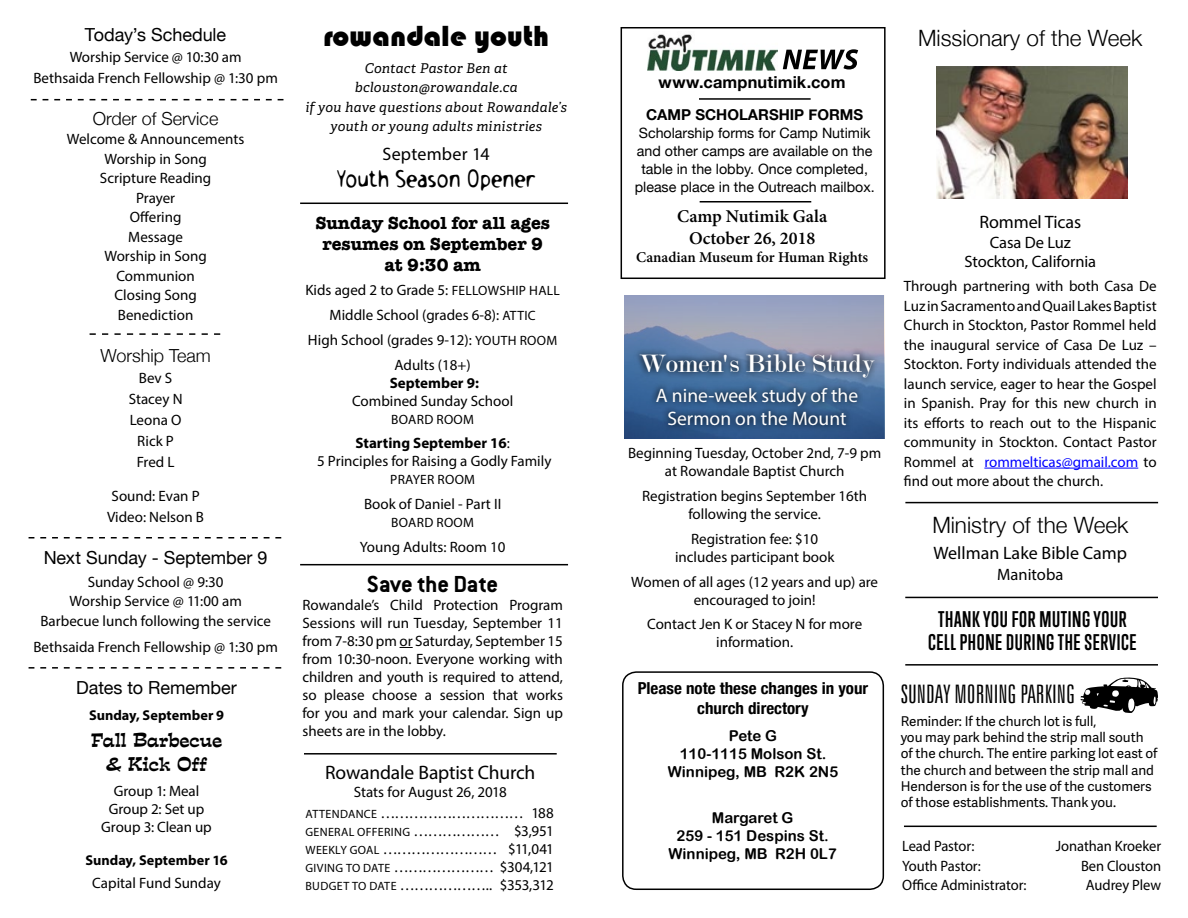
<style>
.page{position:relative;width:1188px;height:918px;background:#fff}
.page>*{position:absolute;margin:0;border:0;box-sizing:border-box;transform-origin:0 0}
.t1{font:30px "Bauhaus 93";color:#000}
.t2{font:27px "Modern";color:#fff}
.t3{font:300 extra-condensed 25.5px "Zurich BT";color:#000;scale:1.04 1}
.t4{font:700 25.5px "Conduit ITC";letter-spacing:-.01em;color:#000}
.t5{font:24px "Holstein";letter-spacing:.025em;color:#000}
.t6{font:300 22.5px "Helvetica Neue";color:#000}
.t7{font:700 20.7px/22.5px "Trump Gothic Pro";letter-spacing:.03em;color:#000;text-align:center}
.t8{font:19.5px/23.4px "Myriad Pro";color:#fff;text-align:center}
.t9{font:19.5px "Myriad Pro";letter-spacing:-.01em;color:#000}
.t10{font:18px "Helvetica Neue";color:#000}
.t11{font:700 18px/21px "American Typewriter";color:#000;text-align:center}
.t12{font:18px "Myriad Pro";color:#000}
.t13{font:600 18px/21.6px "Minion Pro";color:#000;text-align:center}
.t14{font:300 18px "Helvetica Neue";color:#000}
.t15{font:18px/24px "Expo Plain";letter-spacing:-.015em;color:#000;text-align:center}
.t16{font:700 condensed 16.5px/19.8px "Helvetica Neue";color:#000;text-align:center}
.t17{font:16.5px/19.5px "Myriad Pro";letter-spacing:-.005em;color:#000;text-align:center}
.t18{font:700 16.5px "Helvetica Neue";letter-spacing:.01em;color:#000}
.t19{font:15px/19.5px "Myriad Pro";color:#000;text-align:center}
.t20{font:15px/18px "Arial Rounded MT Bold";color:#000;text-align:center}
.t21{font:15px/18px "Myriad Pro";letter-spacing:-.05em;color:#000;text-align:justify}
.t22{font:600 15px "Minion Pro";color:#000}
.t23{font:700 15px "Helvetica Neue";color:#000}
.t24{font:700 15px "Myriad Pro";color:#000}
.t25{font:14.25px/18px "Helvetica Neue";color:#000;text-align:center}
.t26{font:700 14.25px "Myriad Pro";letter-spacing:.005em;color:#000}
.t27{font:13.5px/16.2px "Adelle Sans";letter-spacing:-.005em;color:#000}
.t28{font:italic 13.5px/19.5px "Adelle PE";letter-spacing:.015em;color:#000;text-align:center}
.t29{font:13.5px "Myriad Pro";letter-spacing:.02em;color:#000}
.t30{font:12px "Myriad Pro";letter-spacing:.03em;color:#000}
.s1{font-size:13.5px}
.s2{font-weight:700}
.s3{font-size:12px}
.s4{font-style:inherit}
.s5{font-size:15px}
.s6{color:#00f}
</style>
<div class="page">
<img style="left:624px;top:295px;width:260px;height:143px">
<hr style="left:984px;top:468px;width:154px;height:1px;background:#00f">
<hr style="left:304px;top:753px;width:253px;height:2px;background:#000">
<hr style="left:905px;top:502px;width:253px;height:1px;background:#000">
<svg style="left:90px;top:333px;width:130px;height:2px"></svg>
<hr style="left:300px;top:203px;width:268px;height:1px;background:#000">
<svg style="left:1081px;top:677px;width:77px;height:36px"></svg>
<svg style="left:31px;top:99px;width:252px;height:1px"></svg>
<hr style="left:905px;top:597px;width:253px;height:1px;background:#000">
<svg style="left:29px;top:537px;width:252px;height:2px"></svg>
<svg style="left:400px;top:647px;width:13px;height:1px"></svg>
<hr style="left:300px;top:564px;width:268px;height:1px;background:#000">
<div style="left:621px;top:27px;width:265px;height:252px;border:2px solid #000"></div>
<img style="left:647px;top:34px;width:131px;height:37px">
<svg style="left:783px;top:49px;width:75px;height:21px"></svg>
<hr style="left:699px;top:98px;width:112px;height:2px;background:#000">
<hr style="left:700px;top:201px;width:111px;height:2px;background:#000">
<div style="left:622px;top:671px;width:262px;height:219px;border:2px solid #000;border-radius:14px"></div>
<svg style="left:29px;top:667px;width:252px;height:2px"></svg>
<img style="left:937px;top:67px;width:190px;height:132px">
<hr style="left:904px;top:826px;width:253px;height:1px;background:#000">
<hr style="left:905px;top:664px;width:253px;height:2px;background:#000">
<svg style="left:633px;top:347px;width:248px;height:85px;background:#3f618a"></svg>
<p class="t10" style="left:85px;top:22px;width:143px">Today’s Schedule</p>
<p class="t19" style="left:33px;top:46px;width:246px;line-height:21px">Worship Service @ 10:30 am<br>Bethsaida French Fellowship @ 1:30 pm</p>
<p class="t14" style="left:93px;top:104px;width:127px">Order of Service</p>
<p class="t19" style="left:67px;top:129px;width:179px">Welcome &amp; Announcements<br>Worship in Song<br>Scripture Reading<br>Prayer<br>Offering<br>Message<br>Worship in Song<br>Communion<br>Closing Song<br>Benediction</p>
<p class="t14" style="left:100px;top:341px;width:112px">Worship Team</p>
<p class="t19" style="left:129px;top:367px;width:55px;line-height:21px">Bev S<br>Stacey N<br>Leona O<br>Rick P<br>Fred L</p>
<p class="t19" style="left:107px;top:486px;width:98px;line-height:21px;text-align:left">Sound: Evan P<br>Video: Nelson B</p>
<p class="t10" style="left:44px;top:544px;width:225px">Next Sunday - September 9</p>
<p class="t19" style="left:40px;top:572px;width:232px">Sunday School @ 9:30<br>Worship Service @ 11:00 am<br>Barbecue lunch following the service</p>
<p class="t19" style="left:33px;top:637px;width:246px">Bethsaida French Fellowship @ 1:30 pm</p>
<p class="t10" style="left:76px;top:674px;width:162px">Dates to Remember</p>
<p class="t26" style="left:89px;top:706px;width:137px">Sunday, September 9</p>
<p class="t15" style="left:91px;top:728px;width:133px">Fall Barbecue &amp; Kick Off</p>
<p class="t19" style="left:101px;top:781px;width:112px;line-height:18px">Group 1: Meal<br>Group 2: Set up<br>Group 3: Clean up</p>
<p class="t26" style="left:85px;top:850px;width:144px">Sunday, September 16</p>
<p class="t19" style="left:92px;top:873px;width:130px">Capital Fund Sunday</p>
<h1 class="t1" style="left:323px;top:19px;width:228px">rowandale youth</h1>
<p class="t28" style="left:305px;top:58px;width:263px">Contact Pastor Ben at bclouston@rowandale.ca<br>if you have questions about Rowandale’s youth or young adults ministries</p>
<p class="t12" style="left:383px;top:143px;width:109px">September 14</p>
<h3 class="t5" style="left:337px;top:164px;width:200px">Youth Season Opener</h3>
<p class="t11" style="left:315px;top:211px;width:236px">Sunday School for all ages resumes on September 9 at 9:30 am</p>
<p class="t19" style="left:305px;top:278px;width:256px;line-height:24.8px">Kids aged 2 to Grade 5: <span class="s1">FELLOWSHIP HALL<br></span>Middle School (grades 6-8): <span class="s1">ATTIC<br></span>High School (grades 9-12): <span class="s1">YOUTH ROOM<br></span>Adults (18+)</p>
<p class="t24" style="left:390px;top:373px;width:91px">September 9:</p>
<p class="t19" style="left:352px;top:391px;width:163px">Combined Sunday School</p>
<p class="t29" style="left:391px;top:411px;width:84px">BOARD ROOM</p>
<p class="t19" style="left:317px;top:434px;width:236px;line-height:18px"><span class="s2">Starting September 16</span>:<br>5 Principles for Raising a Godly Family</p>
<p class="t29" style="left:390px;top:472px;width:86px">PRAYER ROOM</p>
<p class="t19" style="left:364px;top:494px;width:139px">Book of Daniel - Part II</p>
<p class="t29" style="left:391px;top:514px;width:84px">BOARD ROOM</p>
<p class="t19" style="left:360px;top:537px;width:147px">Young Adults: Room 10</p>
<h3 class="t4" style="left:367px;top:569px;width:132px">Save the Date</h3>
<p class="t19" style="left:302px;top:596px;width:262px;line-height:18px;text-align:justify">Rowandale’s Child Protection Program Sessions will run Tuesday, September 11 from 7-8:30 pm or Saturday, September 15 from 10:30-noon. Everyone working with children and youth is required to attend, so please choose a session that works for you and mark your calendar. Sign up sheets are in the lobby.</p>
<h3 class="t9" style="left:325px;top:761px;width:212px">Rowandale Baptist Church</h3>
<p class="t19" style="left:306px;top:782px;width:250px;line-height:20.7px">Stats for August 26, 2018<br><span class="s3">ATTENDANCE</span> <span class="s4">………………………… 188</span></p>
<p class="t30" style="left:306px;top:825px;width:250px">GENERAL OFFERING <span class="s5">……………… $3,951</span></p>
<p class="t21" style="left:306px;top:840px;width:250px"><span class="s3">WEEKLY GOAL</span> …………………… $11,041<br><span class="s3">GIVING TO DATE</span> ………………… $304,121<br><span class="s3">BUDGET TO DATE</span> ……………….. $353,312</p>
<p class="t18" style="left:659px;top:69px;width:188px">www.campnutimik.com</p>
<p class="t23" style="left:646px;top:103px;width:218px">CAMP SCHOLARSHIP FORMS</p>
<p class="t25" style="left:635px;top:125px;width:241px">Scholarship forms for Camp Nutimik and other camps are available on the table in the lobby. Once completed, please place in the Outreach mailbox.</p>
<p class="t13" style="left:677px;top:206px;width:152px">Camp Nutimik Gala<br>October 26, 2018</p>
<p class="t22" style="left:636px;top:247px;width:234px">Canadian Museum for Human Rights</p>
<h2 class="t2" style="left:640px;top:350px;width:236px">Women's Bible Study</h2>
<h3 class="t8" style="left:656px;top:383px;width:204px">A nine-week study of the<br>Sermon on the Mount</h3>
<p class="t19" style="left:628px;top:444px;width:255px;line-height:18px">Beginning Tuesday, October 2nd, 7-9 pm at Rowandale Baptist Church</p>
<p class="t19" style="left:642px;top:487px;width:227px;line-height:18px">Registration begins September 16th following the service.</p>
<p class="t19" style="left:675px;top:530px;width:161px;line-height:18px">Registration fee: $10 includes participant book</p>
<p class="t19" style="left:631px;top:572px;width:248px;line-height:18px">Women of all ages (12 years and up) are encouraged to join!</p>
<p class="t19" style="left:647px;top:615px;width:216px;line-height:18px">Contact Jen K or Stacey N for more information.</p>
<p class="t16" style="left:638px;top:678px;width:232px">Please note these changes in your church directory</p>
<p class="t20" style="left:668px;top:727px;width:172px">Pete G<br>110-1115 Molson St.<br>Winnipeg, MB R2K 2N5</p>
<p class="t20" style="left:669px;top:809px;width:170px">Margaret G<br>259 - 151 Despins St.<br>Winnipeg, MB R2H 0L7</p>
<h3 class="t6" style="left:918px;top:20px;width:226px">Missionary of the Week</h3>
<p class="t12" style="left:979px;top:211px;width:103px">Rommel Ticas</p>
<p class="t17" style="left:964px;top:232px;width:133px">Casa De Luz<br>Stockton, California</p>
<p class="t19" style="left:904px;top:276px;width:254px;text-align:justify">Through partnering with both Casa De Luz in Sacramento and Quail Lakes Baptist Church in Stockton, Pastor Rommel held the inaugural service of Casa De Luz – Stockton. Forty individuals attended the launch service, eager to hear the Gospel in Spanish. Pray for this new church in its efforts to reach out to the Hispanic community in Stockton. Contact Pastor Rommel at <span class="s6">rommelticas@gmail.com</span> to find out more about the church.</p>
<h3 class="t6" style="left:932px;top:506px;width:197px">Ministry of the Week</h3>
<p class="t12" style="left:934px;top:542px;width:195px">Wellman Lake Bible Camp</p>
<p class="t17" style="left:997px;top:564px;width:68px">Manitoba</p>
<h3 class="t7" style="left:928px;top:608px;width:210px">THANK YOU FOR MUTING YOUR<br>CELL PHONE DURING THE SERVICE</h3>
<h3 class="t3" style="left:901px;top:680px;width:169px">SUNDAY MORNING PARKING</h3>
<p class="t27" style="left:901px;top:713px;width:258px">Reminder: If the church lot is full,<br>you may park behind the strip mall south of the church. The entire parking lot east of the church and between the strip mall and Henderson is for the use of the customers of those establishments. Thank you.</p>
<p class="t19" style="left:902px;top:836px;width:74px">Lead Pastor:</p>
<p class="t19" style="left:1056px;top:836px;width:107px">Jonathan Kroeker</p>
<p class="t19" style="left:902px;top:856px;width:80px">Youth Pastor:</p>
<p class="t19" style="left:1081px;top:856px;width:82px">Ben Clouston</p>
<p class="t19" style="left:902px;top:875px;width:126px">Office Administrator:</p>
<p class="t19" style="left:1086px;top:875px;width:77px">Audrey Plew</p>
</div>
